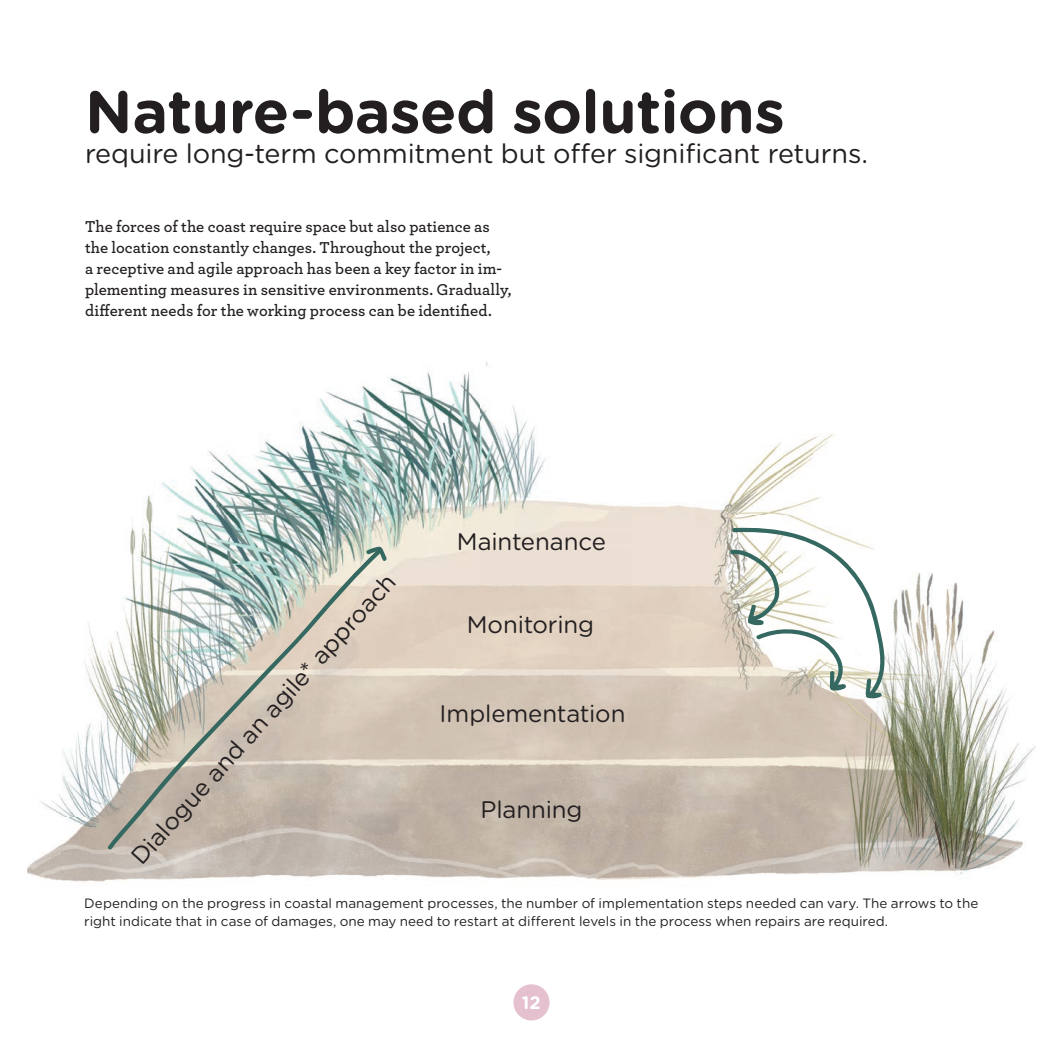
<style>
.page{position:relative;width:1063px;height:1063px;background:#fff}
.page>*{position:absolute;margin:0;border:0;box-sizing:border-box;transform-origin:0 0}
.Rubrik_två_rader{font:700 60px "Gotham Rounded";letter-spacing:-.01em;color:#231f20}
.Rubrik_två_rader-2{font:27px "Gotham Rounded";letter-spacing:-.005em;color:#231f20}
.t1{font:24px "Gotham Rounded";letter-spacing:-.005em;color:#231f20}
.t2{font:700 18px "Gotham Rounded";color:#fff}
.Archer_marginaljusterat{font:600 16.5px/21px "Archer";color:#231f20}
.t3{font:13.5px/18px "Gotham Rounded";color:#231f20}
</style>
<div class="page">
<div style="left:513px;top:984px;width:37px;height:36px;background:#e5c0cf;border-radius:50%"></div>
<img style="left:28px;top:362px;width:1007px;height:520px">
<svg style="left:107px;top:548px;width:275px;height:303px"></svg>
<svg style="left:365px;top:546px;width:22px;height:16px"></svg>
<svg style="left:730px;top:527px;width:156px;height:172px"></svg>
<p class="Rubrik_två_rader" style="left:85px;top:68px;width:701px">Nature-based solutions</p>
<p class="Rubrik_två_rader-2" style="left:85px;top:135px;width:785px">require long-term commitment but offer significant returns.</p>
<p class="Archer_marginaljusterat" style="left:85px;top:215px;width:428px">The forces of the coast require space but also patience as the location constantly changes. Throughout the project,<br>a receptive and agile approach has been a key factor in im&shy;plementing measures in sensitive environments. Gradually, different needs for the working process can be identified.</p>
<h3 class="t1" style="left:457px;top:525px;width:151px">Maintenance</h3>
<p class="t1" style="left:123px;top:850px;width:383px;rotate:-48deg">Dialogue and an agile* approach</p>
<p class="t3" style="left:84px;top:894px;width:896px">Depending on the progress in coastal management processes, the number of implementation steps needed can vary. The arrows to the right indicate that in case of damages, one may need to restart at different levels in the process when repairs are required.</p>
<h3 class="t1" style="left:467px;top:608px;width:129px">Monitoring</h3>
<h3 class="t1" style="left:440px;top:697px;width:187px">Implementation</h3>
<h3 class="t1" style="left:481px;top:793px;width:103px">Planning</h3>
<p class="t2" style="left:522px;top:990px;width:20px">12</p>
</div>
